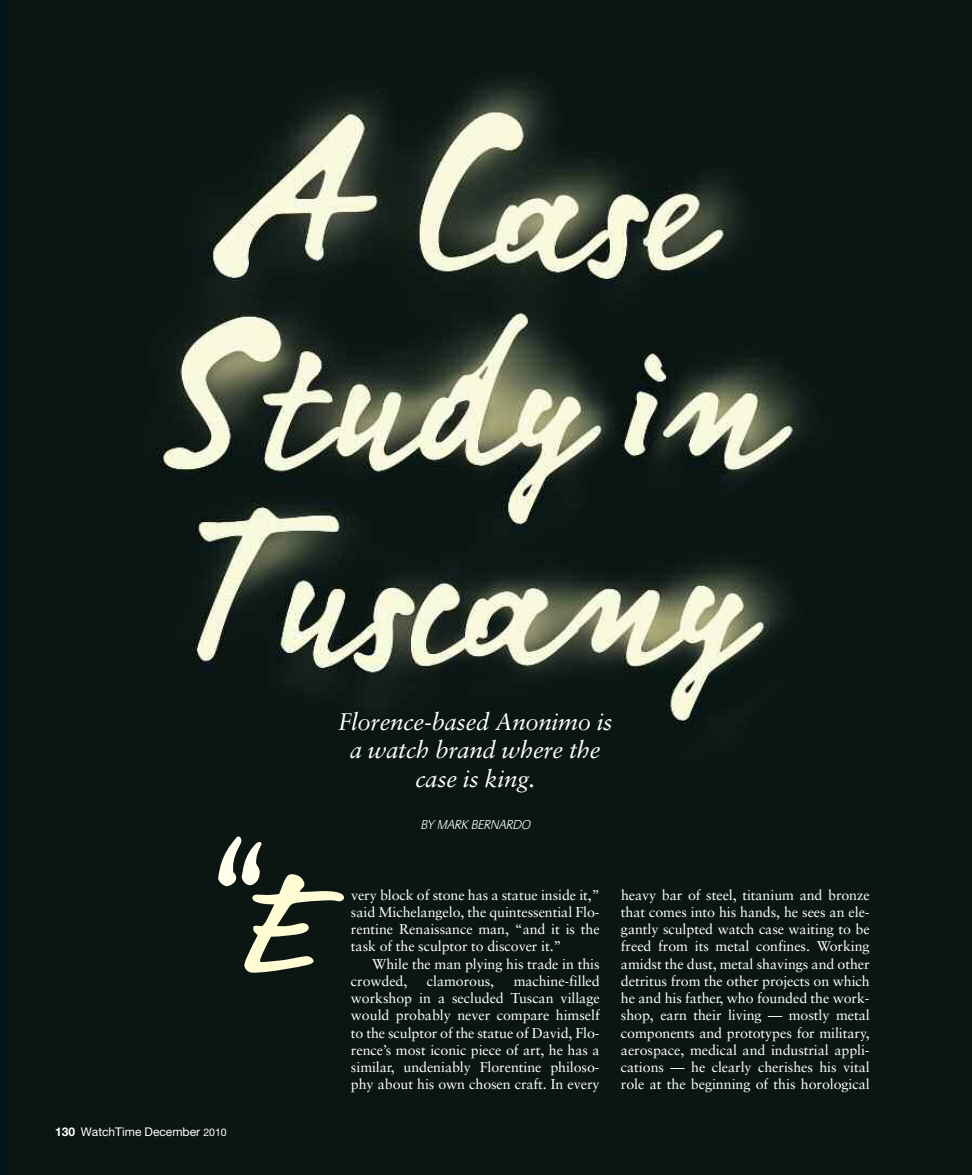
<style>
.page{position:relative;width:972px;height:1175px;background:#fff}
.page>*{position:absolute;margin:0;border:0;box-sizing:border-box;transform-origin:0 0}
.t1{font:163.5px "Linotype Notec";color:#fffeea}
.t2{font:italic 24px/28.5px "Sabon";letter-spacing:-.01em;color:#fff;text-align:center}
.t3{font:14.25px/17.2px "Sabon";letter-spacing:-.005em;color:#fff;text-align:justify}
.t4{font:italic 300 13.5px "Praxis EF";color:#fff}
.t5{font:12px "Helvetica Neue LT Pro";color:#fff}
.s1{font-size:129.6px;color:#fffcd4}
.s2{font-weight:700}
.s3{font-size:10.5px}
</style>
<div class="page">
<img style="left:10px;top:0;width:962px;height:1174px">
<h2 class="t2" style="left:338px;top:710px;width:276px">Florence-based Anonimo is a watch brand where the case is king.</h2>
<p class="t4" style="left:421px;top:816px;width:113px">BY MARK BERNARDO</p>
<h1 class="t1" style="left:210px;top:842px;width:119px">“<span class="s1">E</span></h1>
<p class="t3" style="left:351px;top:887px;width:250px">very block of stone has a statue inside it,” said Michelangelo, the quintessential Flo&shy;rentine Renaissance man, “and it is the task of the sculptor to discover it.”</p>
<p class="t3" style="left:351px;top:956px;width:250px;text-indent:21px">While the man plying his trade in this crowded,</p>
<p class="t3" style="left:351px;top:974px;width:250px;text-indent:163px">machine-filled workshop in a secluded Tuscan village would probably never compare himself to the sculptor of the statue of David, Flo&shy;rence’s most iconic piece of art, he has a similar, undeniably Florentine philoso&shy;phy about his own chosen craft. In every</p>
<p class="t3" style="left:427px;top:974px;width:69px">clamorous,</p>
<p class="t3" style="left:621px;top:887px;width:250px">heavy bar of steel, titanium and bronze that comes into his hands, he sees an ele&shy;gantly sculpted watch case waiting to be freed from its metal confines. Working amidst the dust, metal shavings and other detritus from the other projects on which he and his father, who founded the work&shy;shop, earn their living — mostly metal components and prototypes for military, aerospace, medical and industrial appli&shy;cations — he clearly cherishes his vital role at the beginning of this horological</p>
<p class="t5" style="left:55px;top:1127px;width:173px"><span class="s2">130</span> WatchTime December <span class="s3">2010</span></p>
</div>
